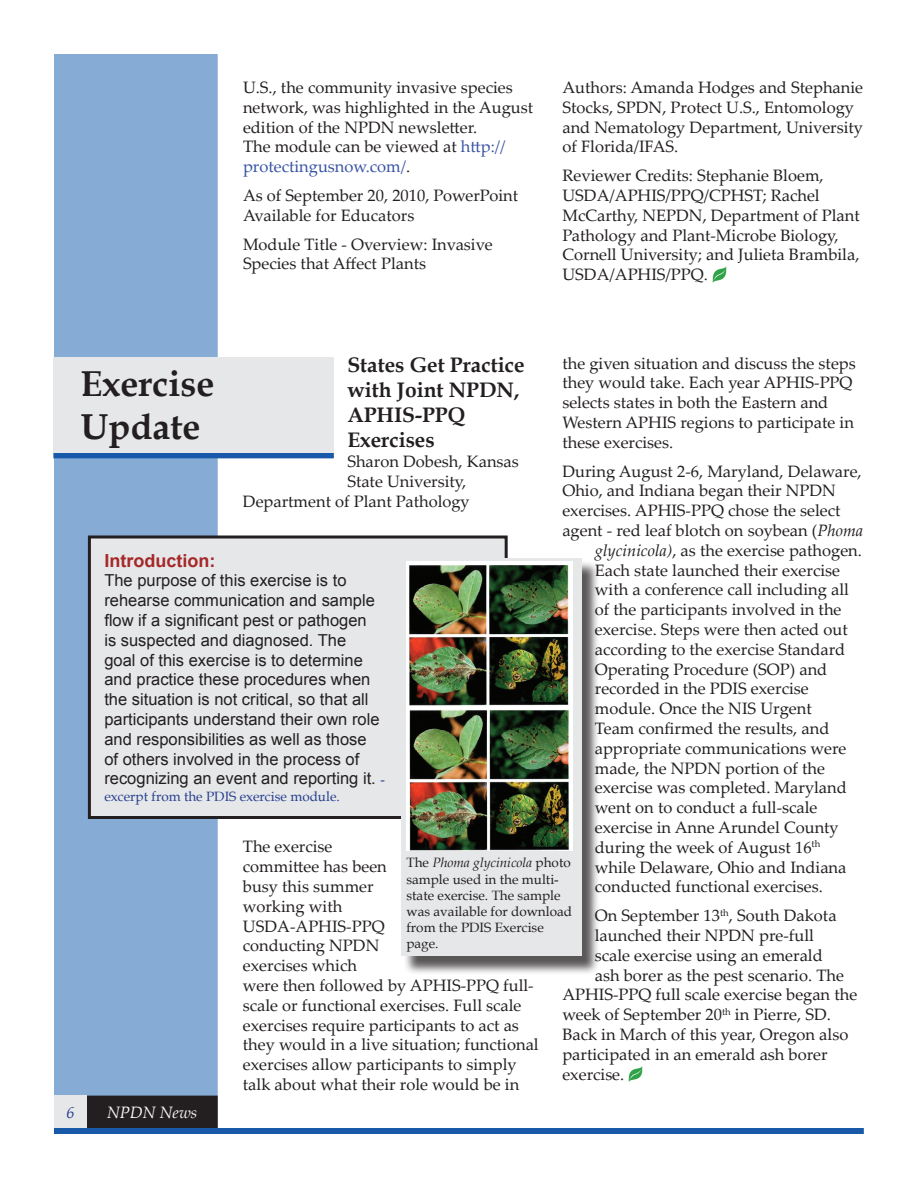
<style>
.page{position:relative;width:918px;height:1188px;background:#fff}
.page>*{position:absolute;margin:0;border:0;box-sizing:border-box;transform-origin:0 0}
.t1{font:700 36px/43.2px "Book Antiqua";color:#231f20}
.t2{font:700 21px/25.2px "Book Antiqua";color:#231f20}
.t3{font:700 18px "Arial";color:#a52829}
.t4{font:16.5px/19.8px "Palatino Linotype";color:#231f20}
.t5{font:16.5px/19.8px "Arial";color:#231f20}
.t6{font:italic 16.5px "Palatino Linotype";color:#fafafa}
.t7{font:italic 16.5px "Palatino Linotype";color:#253f8e}
.t8{font:13.5px/16.2px "Book Antiqua";color:#231f20}
.t9{font:13.5px "Book Antiqua";color:#253f8e}
.s1{color:#3853a3}
.s2{font-style:italic}
.s3{font-family:"Book Antiqua";font-size:13.5px;color:#253f8e}
</style>
<div class="page">
<div style="left:54px;top:54px;width:164px;height:1074px;background:#86acd6;border:2px solid #86acd6"></div>
<div style="left:54px;top:1128px;width:810px;height:6px;background:#185aa9"></div>
<div style="left:55px;top:1096px;width:162px;height:31px;background:#231f20"></div>
<div style="left:54px;top:1096px;width:164px;height:32px;border:2px solid #231f20"></div>
<div style="left:54px;top:1096px;width:33px;height:32px;background:#e6e7e9"></div>
<div style="left:89px;top:537px;width:417px;height:281px;background:#e6e7e9"></div>
<div style="left:88px;top:536px;width:420px;height:283px;border:3px solid #231f20"></div>
<img style="left:628px;top:1066px;width:15px;height:16px">
<div style="left:403px;top:561px;width:197px;height:414px;background:#231f20;opacity:.75"></div>
<div style="left:401px;top:558px;width:180px;height:398px;background:#e6e7e9"></div>
<img style="left:406px;top:561px;width:167px;height:290px">
<img style="left:712px;top:266px;width:14px;height:17px">
<div style="left:53px;top:452px;width:281px;height:6px;background:#185aa9"></div>
<div style="left:53px;top:357px;width:281px;height:95px;background:#e6e7e9"></div>
<p class="t4" style="left:243px;top:77px;width:292px">U.S., the community invasive species network, was highlighted in the August edition of the NPDN newsletter.<br>The module can be viewed at <span class="s1">http:// protectingusnow.com/</span>.</p>
<p class="t4" style="left:243px;top:185px;width:277px">As of September 20, 2010, PowerPoint<br>Available for Educators</p>
<p class="t4" style="left:243px;top:234px;width:251px">Module Title - Overview: Invasive<br>Species that Affect Plants</p>
<p class="t4" style="left:562px;top:77px;width:302px">Authors: Amanda Hodges and Stephanie Stocks, SPDN, Protect U.S., Entomology and Nematology Department, University of Florida/IFAS.</p>
<p class="t4" style="left:562px;top:165px;width:299px">Reviewer Credits: Stephanie Bloem, USDA/APHIS/PPQ/CPHST; Rachel McCarthy, NEPDN, Department of Plant Pathology and Plant-Microbe Biology, Cornell University; and Julieta Brambila, USDA/APHIS/PPQ.</p>
<p class="t4" style="left:562px;top:352px;width:295px">the given situation and discuss the steps they would take. Each year APHIS-PPQ selects states in both the Eastern and Western APHIS regions to participate in these exercises.</p>
<p class="t4" style="left:562px;top:460px;width:301px">During August 2-6, Maryland, Delaware,</p>
<p class="t4" style="left:562px;top:480px;width:275px">Ohio, and Indiana began their NPDN</p>
<p class="t4" style="left:562px;top:500px;width:280px">exercises. APHIS-PPQ chose the select</p>
<p class="t4" style="left:562px;top:520px;width:302px">agent - red leaf blotch on soybean (<span class="s2">Phoma</span></p>
<p class="t4" style="left:595px;top:540px;width:269px"><span class="s2">glycinicola)</span>, as the exercise pathogen.</p>
<p class="t4" style="left:595px;top:559px;width:247px">Each state launched their exercise</p>
<p class="t4" style="left:595px;top:579px;width:256px">with a conference call including all</p>
<p class="t4" style="left:595px;top:599px;width:248px">of the participants involved in the</p>
<p class="t4" style="left:595px;top:619px;width:255px">exercise. Steps were then acted out</p>
<p class="t4" style="left:595px;top:639px;width:252px">according to the exercise Standard</p>
<p class="t4" style="left:595px;top:658px;width:234px">Operating Procedure (SOP) and</p>
<p class="t4" style="left:595px;top:678px;width:215px">recorded in the PDIS exercise</p>
<p class="t4" style="left:595px;top:698px;width:218px">module. Once the NIS Urgent</p>
<p class="t4" style="left:595px;top:718px;width:236px">Team confirmed the results, and</p>
<p class="t4" style="left:595px;top:738px;width:253px">appropriate communications were</p>
<p class="t4" style="left:595px;top:757px;width:232px">made, the NPDN portion of the</p>
<p class="t4" style="left:595px;top:777px;width:254px">exercise was completed. Maryland</p>
<p class="t4" style="left:595px;top:797px;width:224px">went on to conduct a full-scale</p>
<p class="t4" style="left:595px;top:817px;width:246px">exercise in Anne Arundel County</p>
<p class="t4" style="left:595px;top:837px;width:227px">during the week of August 16<sup>th</sup></p>
<p class="t4" style="left:595px;top:856px;width:253px">while Delaware, Ohio and Indiana</p>
<p class="t4" style="left:595px;top:876px;width:230px">conducted functional exercises.</p>
<p class="t4" style="left:595px;top:905px;width:243px">On September 13<sup>th</sup>, South Dakota</p>
<p class="t4" style="left:595px;top:925px;width:221px">launched their NPDN pre-full</p>
<p class="t4" style="left:595px;top:945px;width:230px">scale exercise using an emerald</p>
<p class="t4" style="left:595px;top:964px;width:251px">ash borer as the pest scenario. The</p>
<p class="t4" style="left:562px;top:984px;width:296px">APHIS-PPQ full scale exercise began the</p>
<p class="t4" style="left:562px;top:1004px;width:270px">week of September 20<sup>th</sup> in Pierre, SD.</p>
<p class="t4" style="left:562px;top:1024px;width:287px">Back in March of this year, Oregon also</p>
<p class="t4" style="left:562px;top:1044px;width:267px">participated in an emerald ash borer</p>
<p class="t4" style="left:562px;top:1063px;width:63px">exercise.</p>
<p class="t2" style="left:347px;top:352px;width:179px">States Get Practice with Joint NPDN,<br>APHIS-PPQ<br>Exercises</p>
<p class="t4" style="left:347px;top:451px;width:173px">Sharon Dobesh, Kansas</p>
<p class="t4" style="left:347px;top:471px;width:121px">State University,</p>
<p class="t4" style="left:243px;top:491px;width:228px">Department of Plant Pathology</p>
<h1 class="t1" style="left:80px;top:362px;width:135px">Exercise<br>Update</h1>
<p class="t3" style="left:104px;top:548px;width:112px">Introduction:</p>
<p class="t5" style="left:104px;top:571px;width:282px">The purpose of this exercise is to rehearse communication and sample flow if a significant pest or pathogen<br>is suspected and diagnosed. The<br>goal of this exercise is to determine and practice these procedures when the situation is not critical, so that all participants understand their own role and responsibilities as well as those<br>of others involved in the process of recognizing an event and reporting it. <span class="s3">-</span></p>
<p class="t9" style="left:104px;top:787px;width:237px">excerpt from the PDIS exercise module.</p>
<p class="t4" style="left:243px;top:836px;width:297px">The exercise<br>committee has been<br>busy this summer<br>working with<br>USDA-APHIS-PPQ<br>conducting NPDN<br>exercises which<br>were then followed by APHIS-PPQ full&shy;scale or functional exercises. Full scale exercises require participants to act as they would in a live situation; functional exercises allow participants to simply talk about what their role would be in</p>
<p class="t8" style="left:406px;top:854px;width:167px">The <span class="s2">Phoma glycinicola</span> photo sample used in the multi&shy;state exercise. The sample was available for download from the PDIS Exercise page.</p>
<p class="t7" style="left:66px;top:1100px;width:10px">6</p>
<p class="t6" style="left:107px;top:1100px;width:92px">NPDN News</p>
</div>
